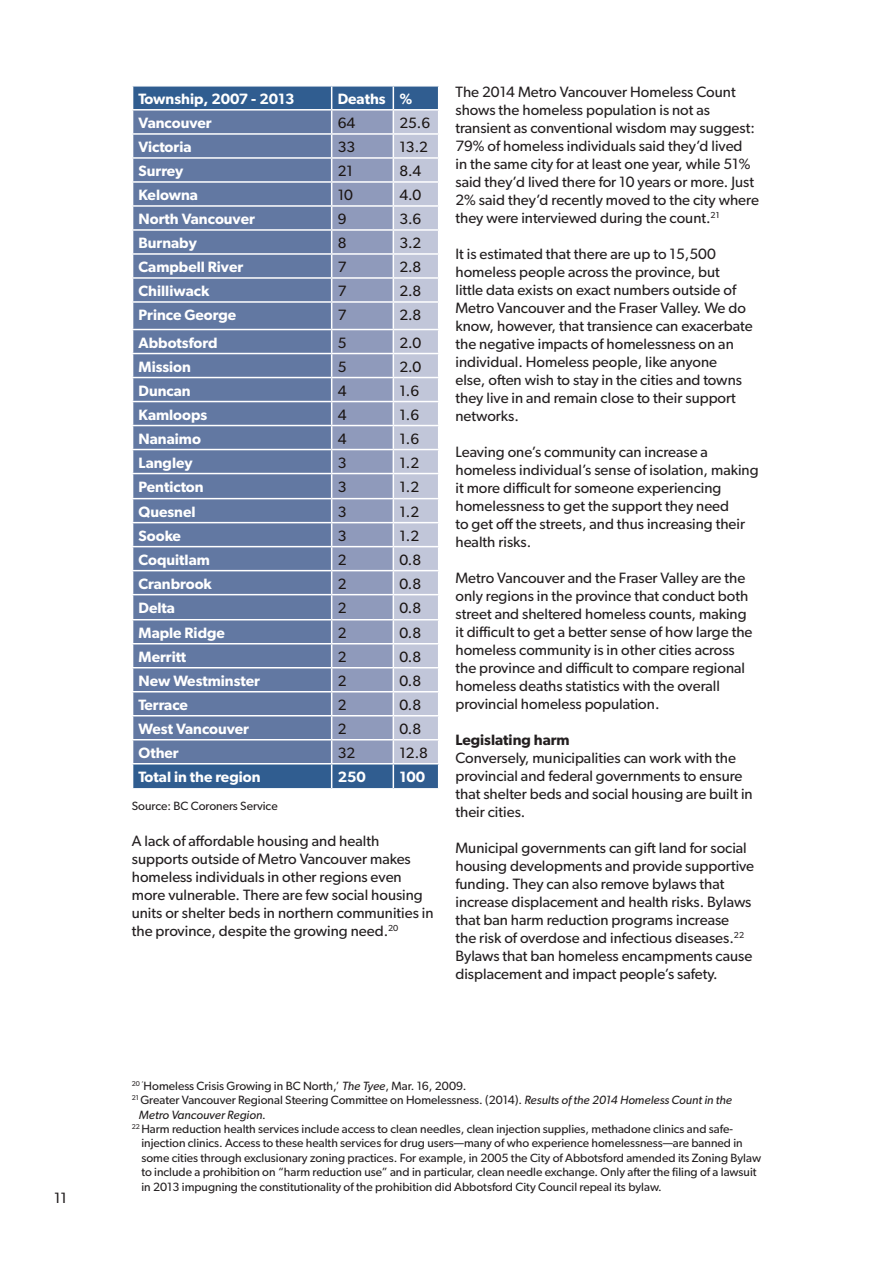
<style>
.page{position:relative;width:893px;height:1263px;background:#fff}
.page>*{position:absolute;margin:0;border:0;box-sizing:border-box;transform-origin:0 0}
.t1{font:15px/18px "Gibson";color:#231f20}
.t2{font:600 15px "Gibson";color:#fff}
.t3{font:15px "Gibson";color:#1b1513}
.t4{font:600 15px "Gibson";color:#231f20}
.t5{font:12px "Gibson";color:#231f20}
.t6{font:italic 12px "Gibson";color:#231f20}
.s1{font-style:italic}
.s2{font-style:normal}
</style>
<div class="page">
<svg style="left:132px;top:86px;width:307px;height:703px;background:#7e90b3"></svg>
<hr style="left:132px;top:109px;width:200px;height:2px;background:#fff">
<hr style="left:332px;top:109px;width:61px;height:2px;background:#fff">
<hr style="left:393px;top:109px;width:46px;height:2px;background:#fff">
<p class="t1" style="left:54px;top:1189px;width:15px">11</p>
<p class="t2" style="left:139px;top:90px;width:157px">Township, 2007 - 2013</p>
<p class="t2" style="left:338px;top:90px;width:76px">Deaths %</p>
<p class="t2" style="left:139px;top:114px;width:75px">Vancouver</p>
<p class="t3" style="left:338px;top:114px;width:19px">64</p>
<p class="t3" style="left:399px;top:114px;width:32px">25.6</p>
<p class="t2" style="left:139px;top:138px;width:54px">Victoria</p>
<p class="t3" style="left:338px;top:138px;width:19px">33</p>
<p class="t3" style="left:399px;top:138px;width:30px">13.2</p>
<p class="t2" style="left:139px;top:162px;width:46px">Surrey</p>
<p class="t3" style="left:338px;top:162px;width:17px">21</p>
<p class="t3" style="left:399px;top:162px;width:24px">8.4</p>
<p class="t2" style="left:139px;top:186px;width:61px">Kelowna</p>
<p class="t3" style="left:338px;top:186px;width:17px">10</p>
<p class="t3" style="left:399px;top:186px;width:23px">4.0</p>
<p class="t2" style="left:139px;top:210px;width:118px">North Vancouver</p>
<p class="t3" style="left:338px;top:210px;width:10px">9</p>
<p class="t3" style="left:399px;top:210px;width:24px">3.6</p>
<p class="t2" style="left:139px;top:234px;width:60px">Burnaby</p>
<p class="t3" style="left:338px;top:234px;width:10px">8</p>
<p class="t3" style="left:399px;top:234px;width:24px">3.2</p>
<p class="t2" style="left:139px;top:258px;width:106px">Campbell River</p>
<p class="t3" style="left:338px;top:258px;width:10px">7</p>
<p class="t3" style="left:399px;top:258px;width:24px">2.8</p>
<p class="t2" style="left:139px;top:282px;width:72px">Chilliwack</p>
<p class="t3" style="left:338px;top:282px;width:10px">7</p>
<p class="t3" style="left:399px;top:282px;width:24px">2.8</p>
<p class="t2" style="left:139px;top:306px;width:99px">Prince George</p>
<p class="t3" style="left:338px;top:306px;width:10px">7</p>
<p class="t3" style="left:399px;top:306px;width:24px">2.8</p>
<p class="t2" style="left:139px;top:333px;width:80px">Abbotsford</p>
<p class="t3" style="left:338px;top:333px;width:10px">5</p>
<p class="t3" style="left:399px;top:333px;width:23px">2.0</p>
<p class="t2" style="left:139px;top:357px;width:54px">Mission</p>
<p class="t3" style="left:338px;top:357px;width:10px">5</p>
<p class="t3" style="left:399px;top:357px;width:23px">2.0</p>
<p class="t2" style="left:139px;top:381px;width:54px">Duncan</p>
<p class="t3" style="left:338px;top:381px;width:10px">4</p>
<p class="t3" style="left:399px;top:381px;width:21px">1.6</p>
<p class="t2" style="left:139px;top:405px;width:70px">Kamloops</p>
<p class="t3" style="left:338px;top:405px;width:10px">4</p>
<p class="t3" style="left:399px;top:405px;width:21px">1.6</p>
<p class="t2" style="left:139px;top:429px;width:64px">Nanaimo</p>
<p class="t3" style="left:338px;top:429px;width:10px">4</p>
<p class="t3" style="left:399px;top:429px;width:21px">1.6</p>
<p class="t2" style="left:139px;top:453px;width:56px">Langley</p>
<p class="t3" style="left:338px;top:453px;width:10px">3</p>
<p class="t3" style="left:399px;top:453px;width:21px">1.2</p>
<p class="t2" style="left:139px;top:477px;width:67px">Penticton</p>
<p class="t3" style="left:338px;top:477px;width:10px">3</p>
<p class="t3" style="left:399px;top:477px;width:21px">1.2</p>
<p class="t2" style="left:139px;top:502px;width:58px">Quesnel</p>
<p class="t3" style="left:338px;top:502px;width:10px">3</p>
<p class="t3" style="left:399px;top:502px;width:21px">1.2</p>
<p class="t2" style="left:139px;top:526px;width:44px">Sooke</p>
<p class="t3" style="left:338px;top:526px;width:10px">3</p>
<p class="t3" style="left:399px;top:526px;width:21px">1.2</p>
<p class="t2" style="left:139px;top:550px;width:73px">Coquitlam</p>
<p class="t3" style="left:338px;top:550px;width:10px">2</p>
<p class="t3" style="left:399px;top:550px;width:23px">0.8</p>
<p class="t2" style="left:139px;top:574px;width:75px">Cranbrook</p>
<p class="t3" style="left:338px;top:574px;width:10px">2</p>
<p class="t3" style="left:399px;top:574px;width:23px">0.8</p>
<p class="t2" style="left:139px;top:598px;width:38px">Delta</p>
<p class="t3" style="left:338px;top:598px;width:10px">2</p>
<p class="t3" style="left:399px;top:598px;width:23px">0.8</p>
<p class="t2" style="left:139px;top:624px;width:88px">Maple Ridge</p>
<p class="t3" style="left:338px;top:623px;width:10px">2</p>
<p class="t3" style="left:399px;top:623px;width:23px">0.8</p>
<p class="t2" style="left:139px;top:648px;width:49px">Merritt</p>
<p class="t3" style="left:338px;top:647px;width:10px">2</p>
<p class="t3" style="left:399px;top:647px;width:23px">0.8</p>
<p class="t2" style="left:139px;top:672px;width:123px">New Westminster</p>
<p class="t3" style="left:338px;top:671px;width:10px">2</p>
<p class="t3" style="left:399px;top:671px;width:23px">0.8</p>
<p class="t2" style="left:139px;top:696px;width:51px">Terrace</p>
<p class="t3" style="left:338px;top:695px;width:10px">2</p>
<p class="t3" style="left:399px;top:695px;width:23px">0.8</p>
<p class="t2" style="left:139px;top:720px;width:112px">West Vancouver</p>
<p class="t3" style="left:338px;top:719px;width:10px">2</p>
<p class="t3" style="left:399px;top:719px;width:23px">0.8</p>
<p class="t2" style="left:139px;top:744px;width:42px">Other</p>
<p class="t3" style="left:338px;top:743px;width:19px">32</p>
<p class="t3" style="left:399px;top:743px;width:30px">12.8</p>
<p class="t2" style="left:139px;top:768px;width:123px">Total in the region</p>
<p class="t2" style="left:338px;top:768px;width:30px">250</p>
<p class="t2" style="left:399px;top:768px;width:27px">100</p>
<p class="t5" style="left:132px;top:799px;width:147px">Source: BC Coroners Service</p>
<p class="t1" style="left:132px;top:832px;width:303px">A lack of affordable housing and health supports outside of Metro Vancouver makes homeless individuals in other regions even more vulnerable. There are few social housing units or shelter beds in northern communities in the province, despite the growing need.<sup>20</sup></p>
<p class="t1" style="left:455px;top:83px;width:305px">The 2014 Metro Vancouver Homeless Count shows the homeless population is not as transient as conventional wisdom may suggest:<br>79% of homeless individuals said they’d lived<br>in the same city for at least one year, while 51% said they’d lived there for 10 years or more. Just 2% said they’d recently moved to the city where they were interviewed during the count.<sup>21</sup></p>
<p class="t1" style="left:455px;top:245px;width:299px">It is estimated that there are up to 15,500 homeless people across the province, but<br>little data exists on exact numbers outside of Metro Vancouver and the Fraser Valley. We do know, however, that transience can exacerbate the negative impacts of homelessness on an individual. Homeless people, like anyone<br>else, often wish to stay in the cities and towns they live in and remain close to their support networks.</p>
<p class="t1" style="left:455px;top:443px;width:305px">Leaving one’s community can increase a homeless individual’s sense of isolation, making it more difficult for someone experiencing homelessness to get the support they need<br>to get off the streets, and thus increasing their health risks.</p>
<p class="t1" style="left:455px;top:569px;width:298px">Metro Vancouver and the Fraser Valley are the only regions in the province that conduct both street and sheltered homeless counts, making it difficult to get a better sense of how large the homeless community is in other cities across the province and difficult to compare regional homeless deaths statistics with the overall provincial homeless population.</p>
<p class="t4" style="left:455px;top:731px;width:116px">Legislating harm</p>
<p class="t1" style="left:455px;top:749px;width:299px">Conversely, municipalities can work with the provincial and federal governments to ensure that shelter beds and social housing are built in their cities.</p>
<p class="t1" style="left:455px;top:839px;width:300px">Municipal governments can gift land for social housing developments and provide supportive funding. They can also remove bylaws that increase displacement and health risks. Bylaws that ban harm reduction programs increase<br>the risk of overdose and infectious diseases.<sup>22<br></sup>Bylaws that ban homeless encampments cause displacement and impact people’s safety.</p>
<p class="t5" style="left:132px;top:1078px;width:336px"><sup>20</sup> <sup>‘</sup>Homeless Crisis Growing in BC North,’ <span class="s1">The Tyee</span>, Mar. 16, 2009.</p>
<p class="t5" style="left:132px;top:1093px;width:602px"><sup>21</sup> Greater Vancouver Regional Steering Committee on Homelessness. (2014). <span class="s1">Results of the 2014 Homeless Count in the</span></p>
<p class="t6" style="left:139px;top:1107px;width:128px">Metro Vancouver Region<span class="s2">.</span></p>
<p class="t5" style="left:132px;top:1121px;width:603px"><sup>22</sup> Harm reduction health services include access to clean needles, clean injection supplies, methadone clinics and safe-</p>
<p class="t5" style="left:141px;top:1136px;width:603px">injection clinics. Access to these health services for drug users—many of who experience homelessness—are banned in</p>
<p class="t5" style="left:141px;top:1150px;width:621px">some cities through exclusionary zoning practices. For example, in 2005 the City of Abbotsford amended its Zoning Bylaw</p>
<p class="t5" style="left:141px;top:1165px;width:617px">to include a prohibition on “harm reduction use” and in particular, clean needle exchange. Only after the filing of a lawsuit</p>
<p class="t5" style="left:141px;top:1179px;width:522px">in 2013 impugning the constitutionality of the prohibition did Abbotsford City Council repeal its bylaw.</p>
</div>
